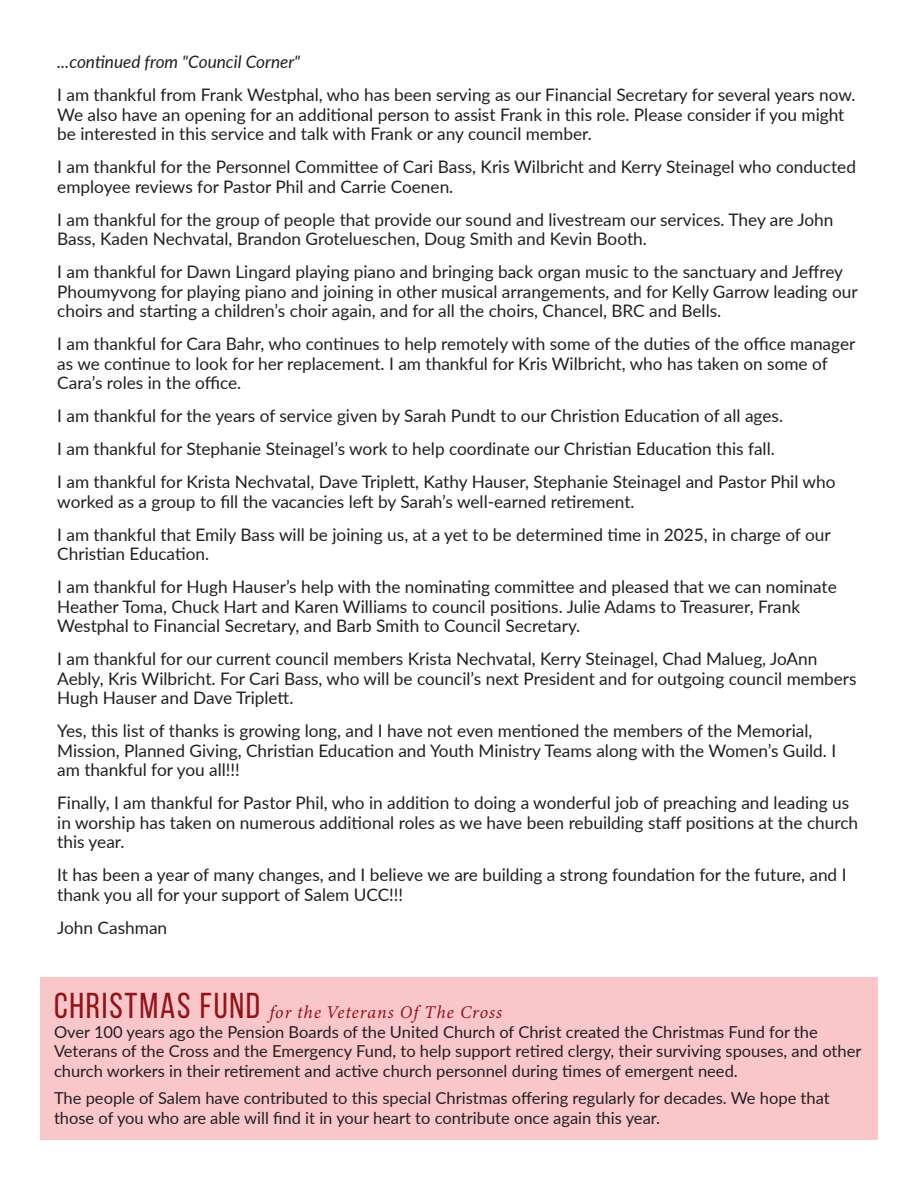
<style>
.page{position:relative;width:918px;height:1188px;background:#fff}
.page>*{position:absolute;margin:0;border:0;box-sizing:border-box;transform-origin:0 0}
.New_entries{font:italic 18px "Minion Variable Concept";letter-spacing:.05em;color:#931418}
.New_entries-2{font:17.25px/19.5px "Lato";color:#231f20}
.New_entries-3{font:italic 17.25px "Lato";color:#231f20}
.New_entries-4{font:16.5px/19.8px "Lato";color:#231f20}
.s1{font-family:"Bebas Neue";font-style:normal;font-size:36px}
</style>
<div class="page">
<div style="left:40px;top:977px;width:838px;height:162px;background:#f9c7ca"></div>
<p class="New_entries-3" style="left:57px;top:50px;width:245px">...continued from "Council Corner"</p>
<p class="New_entries-2" style="left:57px;top:85px;width:800px">I am thankful from Frank Westphal, who has been serving as our Financial Secretary for several years now.<br>We also have an opening for an additional person to assist Frank in this role. Please consider if you might be interested in this service and talk with Frank or any council member.</p>
<p class="New_entries-2" style="left:57px;top:157px;width:800px">I am thankful for the Personnel Committee of Cari Bass, Kris Wilbricht and Kerry Steinagel who conducted employee reviews for Pastor Phil and Carrie Coenen.</p>
<p class="New_entries-2" style="left:57px;top:209px;width:778px">I am thankful for the group of people that provide our sound and livestream our services. They are John<br>Bass, Kaden Nechvatal, Brandon Grotelueschen, Doug Smith and Kevin Booth.</p>
<p class="New_entries-2" style="left:57px;top:262px;width:802px">I am thankful for Dawn Lingard playing piano and bringing back organ music to the sanctuary and Jeffrey<br>Phoumyvong for playing piano and joining in other musical arrangements, and for Kelly Garrow leading our choirs and starting a children’s choir again, and for all the choirs, Chancel, BRC and Bells.</p>
<p class="New_entries-2" style="left:57px;top:334px;width:800px">I am thankful for Cara Bahr, who continues to help remotely with some of the duties of the office manager as we continue to look for her replacement. I am thankful for Kris Wilbricht, who has taken on some of<br>Cara’s roles in the office.</p>
<p class="New_entries-2" style="left:57px;top:406px;width:727px">I am thankful for the years of service given by Sarah Pundt to our Christion Education of all ages.</p>
<p class="New_entries-2" style="left:57px;top:439px;width:719px">I am thankful for Stephanie Steinagel’s work to help coordinate our Christian Education this fall.</p>
<p class="New_entries-2" style="left:57px;top:472px;width:780px">I am thankful for Krista Nechvatal, Dave Triplett, Kathy Hauser, Stephanie Steinagel and Pastor Phil who worked as a group to fill the vacancies left by Sarah’s well-earned retirement.</p>
<p class="New_entries-2" style="left:57px;top:524px;width:775px">I am thankful that Emily Bass will be joining us, at a yet to be determined time in 2025, in charge of our<br>Christian Education.</p>
<p class="New_entries-2" style="left:57px;top:577px;width:781px">I am thankful for Hugh Hauser’s help with the nominating committee and pleased that we can nominate<br>Heather Toma, Chuck Hart and Karen Williams to council positions. Julie Adams to Treasurer, Frank<br>Westphal to Financial Secretary, and Barb Smith to Council Secretary.</p>
<p class="New_entries-2" style="left:57px;top:649px;width:801px">I am thankful for our current council members Krista Nechvatal, Kerry Steinagel, Chad Malueg, JoAnn<br>Aebly, Kris Wilbricht. For Cari Bass, who will be council’s next President and for outgoing council members<br>Hugh Hauser and Dave Triplett.</p>
<p class="New_entries-2" style="left:57px;top:721px;width:781px">Yes, this list of thanks is growing long, and I have not even mentioned the members of the Memorial,<br>Mission, Planned Giving, Christian Education and Youth Ministry Teams along with the Women’s Guild. I am thankful for you all!!!</p>
<p class="New_entries-2" style="left:57px;top:793px;width:803px">Finally, I am thankful for Pastor Phil, who in addition to doing a wonderful job of preaching and leading us in worship has taken on numerous additional roles as we have been rebuilding staff positions at the church this year.</p>
<p class="New_entries-2" style="left:57px;top:865px;width:791px">It has been a year of many changes, and I believe we are building a strong foundation for the future, and I thank you all for your support of Salem UCC!!!</p>
<p class="New_entries-2" style="left:57px;top:917px;width:111px">John Cashman</p>
<p class="New_entries" style="left:54px;top:1000px;width:450px"><span class="s1">CHRISTMAS FUND</span> for the Veterans Of The Cross</p>
<p class="New_entries-4" style="left:54px;top:1021px;width:809px">Over 100 years ago the Pension Boards of the United Church of Christ created the Christmas Fund for the<br>Veterans of the Cross and the Emergency Fund, to help support retired clergy, their surviving spouses, and other church workers in their retirement and active church personnel during times of emergent need.</p>
<p class="New_entries-4" style="left:54px;top:1087px;width:777px">The people of Salem have contributed to this special Christmas offering regularly for decades. We hope that those of you who are able will find it in your heart to contribute once again this year.</p>
</div>
